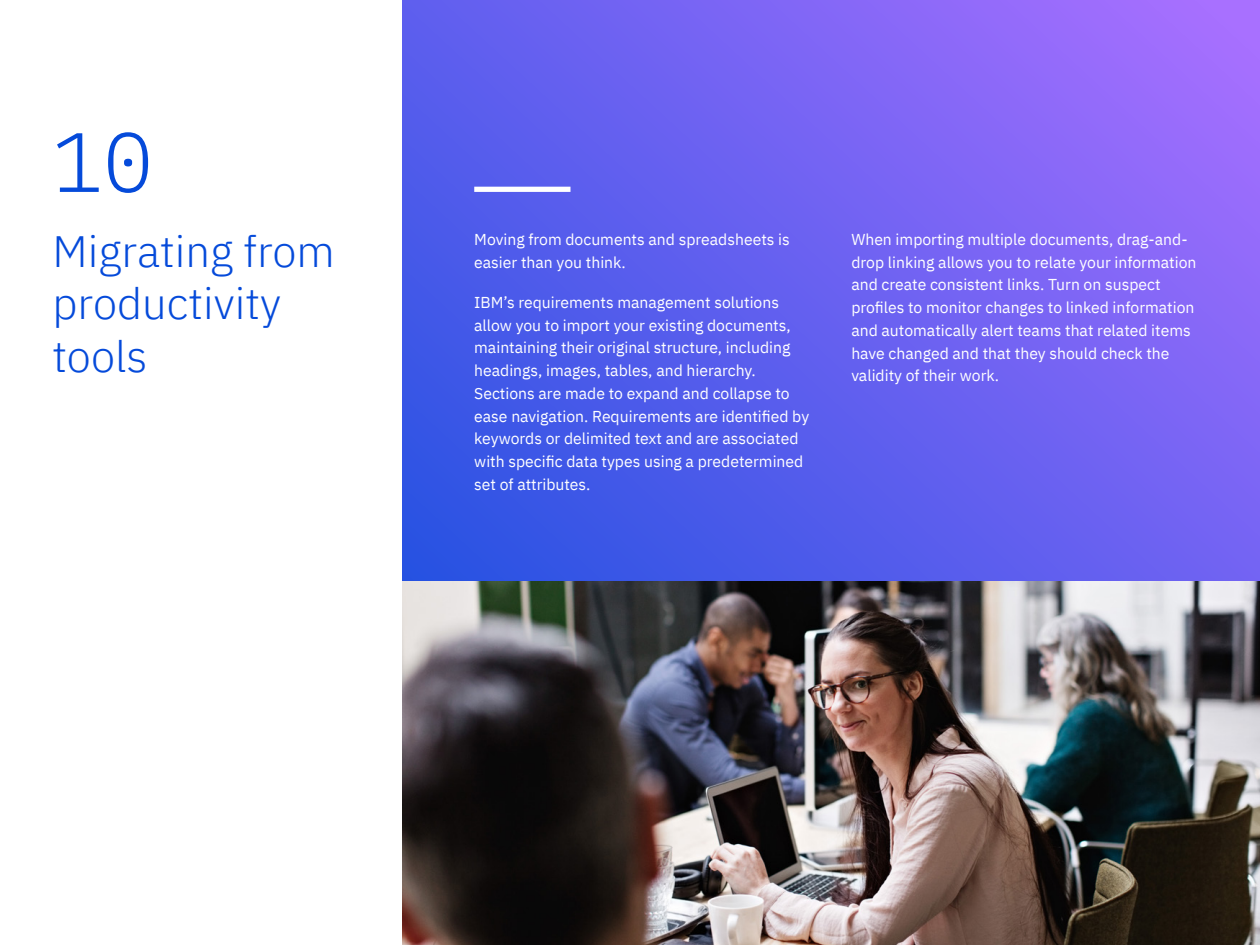
<style>
.page{position:relative;width:1260px;height:945px;background:#fff}
.page>*{position:absolute;margin:0;border:0;box-sizing:border-box;transform-origin:0 0}
.t1{font:300 84px "IBM Plex Mono";color:#054ada}
.t2{font:300 43.75px/52.5px "IBM Plex Sans";color:#054ada}
.t3{font:15.75px/22.8px "IBM Plex Sans";color:#fff}
</style>
<div class="page">
<svg style="left:402px;top:0;width:858px;height:581px;background:#6861f0"></svg>
<div style="left:474px;top:187px;width:96px;height:5px;background:#fff"></div>
<img style="left:402px;top:581px;width:858px;height:364px">
<h1 class="t1" style="left:52px;top:99px;width:102px">10</h1>
<h2 class="t2" style="left:52px;top:221px;width:284px">Migrating from productivity tools</h2>
<p class="t3" style="left:474px;top:227px;width:317px">Moving from documents and spreadsheets is easier than you think.</p>
<p class="t3" style="left:474px;top:290px;width:336px">IBM’s requirements management solutions allow you to import your existing documents, maintaining their original structure, including headings, images, tables, and hierarchy.<br>Sections are made to expand and collapse to ease navigation. Requirements are identified by keywords or delimited text and are associated with specific data types using a predetermined set of attributes.</p>
<p class="t3" style="left:851px;top:227px;width:347px">When importing multiple documents, drag-and&shy;drop linking allows you to relate your information and create consistent links. Turn on suspect profiles to monitor changes to linked information and automatically alert teams that related items have changed and that they should check the validity of their work.</p>
</div>
